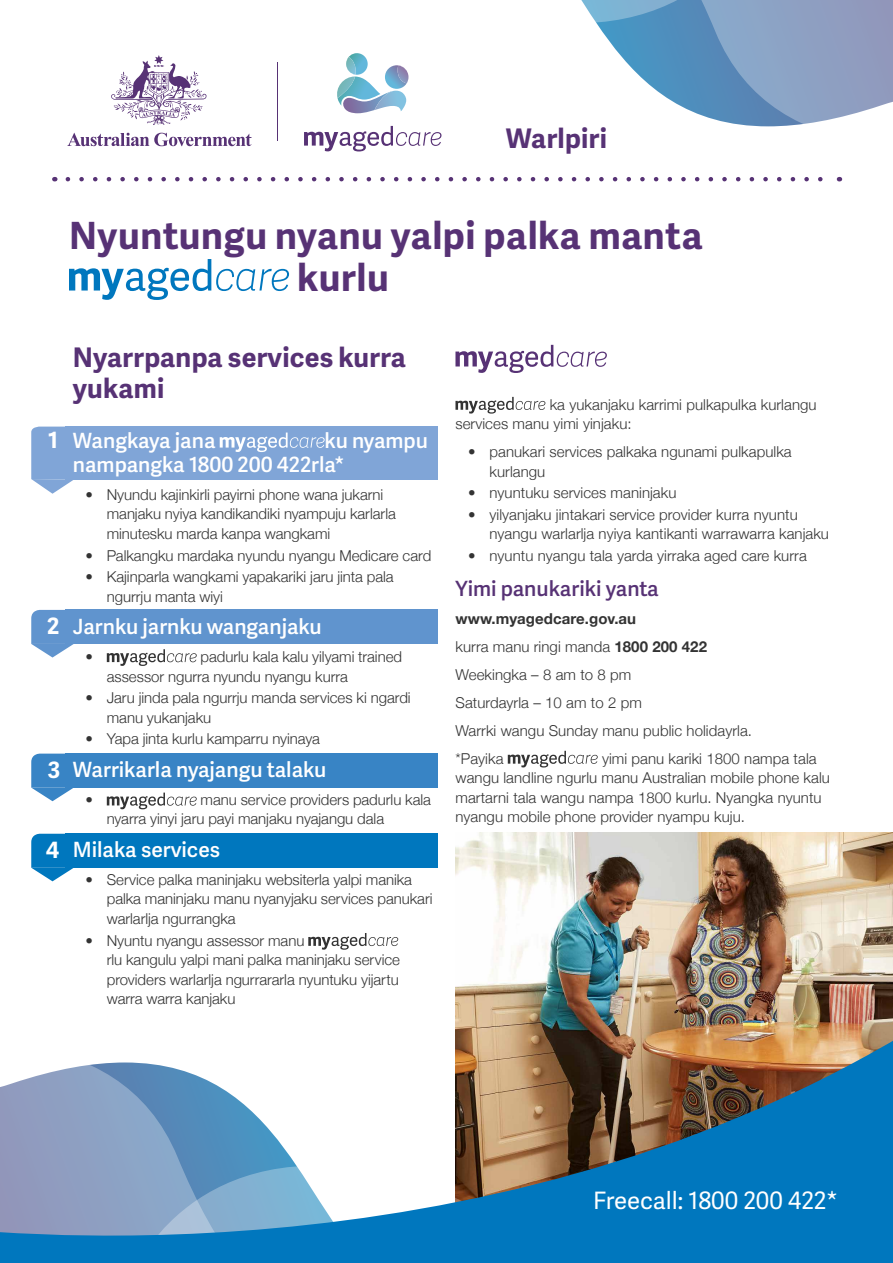
<style>
.page{position:relative;width:893px;height:1263px;background:#fff}
.page>*{position:absolute;margin:0;border:0;box-sizing:border-box;transform-origin:0 0}
.t1{font:700 37.5px/42px "Adelle Sans";letter-spacing:.015em;color:#573275}
.t2{font:700 27px/31.5px "Adelle Sans";letter-spacing:.01em;color:#573275}
.t3{font:24px "Adelle Sans";color:#fff}
.t4{font:700 22.5px "Adelle Sans";color:#fff}
.t5{font:600 21px/24px "Adelle Sans";color:#fff}
.t6{font:600 21px "Adelle Sans";color:#573275}
.t7{font:300 15px/19.5px "Helvetica Neue";color:#333}
.s1{font-weight:700}
</style>
<div class="page">
<img style="left:455px;top:832px;width:438px;height:133px">
<img style="left:0;top:965px;width:893px;height:298px">
<svg style="left:68px;top:177px;width:755px;height:4px"></svg>
<svg style="left:69px;top:259px;width:220px;height:41px"></svg>
<div style="left:65px;top:427px;width:372px;height:53px;background:#80a5d7"></div>
<div style="left:65px;top:610px;width:372px;height:34px;background:#6094ce"></div>
<div style="left:65px;top:754px;width:372px;height:34px;background:#3884c5"></div>
<div style="left:65px;top:834px;width:372px;height:34px;background:#0077be"></div>
<svg style="left:455px;top:345px;width:152px;height:28px"></svg>
<svg style="left:455px;top:397px;width:90px;height:17px"></svg>
<svg style="left:508px;top:751px;width:90px;height:16px"></svg>
<svg style="left:31px;top:427px;width:42px;height:67px"></svg>
<svg style="left:31px;top:610px;width:43px;height:47px"></svg>
<svg style="left:31px;top:754px;width:42px;height:47px"></svg>
<svg style="left:31px;top:834px;width:43px;height:47px"></svg>
<svg style="left:220px;top:432px;width:105px;height:20px"></svg>
<svg style="left:107px;top:649px;width:90px;height:17px"></svg>
<svg style="left:107px;top:793px;width:90px;height:16px"></svg>
<svg style="left:308px;top:933px;width:90px;height:17px"></svg>
<svg style="left:67px;top:0;width:826px;height:151px"></svg>
<h2 class="t2" style="left:506px;top:122px;width:103px">Warlpiri</h2>
<h1 class="t1" style="left:297px;top:213px;width:407px;text-indent:-228px">Nyuntungu nyanu yalpi palka manta kurlu</h1>
<h3 class="t4" style="left:48px;top:423px;width:11px">1</h3>
<h3 class="t4" style="left:47px;top:609px;width:14px">2</h3>
<h3 class="t4" style="left:48px;top:753px;width:14px">3</h3>
<h3 class="t4" style="left:46px;top:833px;width:15px">4</h3>
<h2 class="t2" style="left:73px;top:340px;width:335px">Nyarrpanpa services kurra yukami</h2>
<h3 class="t5" style="left:73px;top:428px;width:144px">Wangkaya jana</h3>
<h3 class="t5" style="left:73px;top:428px;width:357px;text-indent:252px">ku nyampu nampangka 1800 200 422rla*</h3>
<p class="t7" style="left:107px;top:484px;width:291px;text-indent:-21px">• Nyundu kajinkirli payirni phone wana jukarni manjaku nyiya kandikandiki nyampuju karlarla minutesku marda kanpa wangkami</p>
<p class="t7" style="left:86px;top:544px;width:347px">• Palkangku mardaka nyundu nyangu Medicare card</p>
<p class="t7" style="left:107px;top:566px;width:288px;text-indent:-21px">• Kajinparla wangkami yapakariki jaru jinta pala ngurrju manta wiyi</p>
<h3 class="t5" style="left:73px;top:614px;width:251px">Jarnku jarnku wanganjaku</h3>
<p class="t7" style="left:86px;top:646px;width:9px">•</p>
<p class="t7" style="left:107px;top:646px;width:297px;text-indent:94px">padurlu kala kalu yilyami trained assessor ngurra nyundu nyangu kurra</p>
<p class="t7" style="left:107px;top:687px;width:305px;text-indent:-21px">• Jaru jinda pala ngurrju manda services ki ngardi manu yukanjaku</p>
<p class="t7" style="left:86px;top:728px;width:236px">• Yapa jinta kurlu kamparru nyinaya</p>
<h3 class="t5" style="left:73px;top:757px;width:255px">Warrikarla nyajangu talaku</h3>
<p class="t7" style="left:86px;top:789px;width:9px">•</p>
<p class="t7" style="left:107px;top:789px;width:326px;text-indent:94px">manu service providers padurlu kala nyarra yinyi jaru payi manjaku nyajangu dala</p>
<h3 class="t5" style="left:73px;top:837px;width:149px">Milaka services</h3>
<p class="t7" style="left:107px;top:869px;width:327px;text-indent:-21px">• Service palka maninjaku websiterla yalpi manika palka maninjaku manu nyanyjaku services panukari warlarlja ngurrangka</p>
<p class="t7" style="left:107px;top:929px;width:295px;text-indent:-21px">• Nyuntu nyangu assessor manu<br>rlu kangulu yalpi mani palka maninjaku service providers warlarlja ngurrararla nyuntuku yijartu warra warra kanjaku</p>
<p class="t7" style="left:455px;top:393px;width:363px;text-indent:94px">ka yukanjaku karrimi pulkapulka kurlangu services manu yimi yinjaku:</p>
<p class="t7" style="left:489px;top:441px;width:304px;text-indent:-21px">• panukari services palkaka ngunami pulkapulka kurlangu</p>
<p class="t7" style="left:468px;top:482px;width:210px">• nyuntuku services maninjaku</p>
<p class="t7" style="left:489px;top:504px;width:341px;text-indent:-21px">• yilyanjaku jintakari service provider kurra nyuntu nyangu warlarlja nyiya kantikanti warrawarra kanjaku</p>
<p class="t7" style="left:468px;top:545px;width:340px">• nyuntu nyangu tala yarda yirraka aged care kurra</p>
<h3 class="t6" style="left:455px;top:573px;width:205px">Yimi panukariki yanta</h3>
<p class="t7" style="left:455px;top:603px;width:298px;line-height:28px"><span class="s1">www.myagedcare.gov.au<br></span>kurra manu ringi manda <span class="s1">1800 200 422<br></span>Weekingka – 8 am to 8 pm<br>Saturdayrla – 10 am to 2 pm<br>Warrki wangu Sunday manu public holidayrla. *Payika</p>
<p class="t7" style="left:455px;top:747px;width:376px;text-indent:147px">yimi panu kariki 1800 nampa tala wangu landline ngurlu manu Australian mobile phone kalu martarni tala wangu nampa 1800 kurlu. Nyangka nyuntu nyangu mobile phone provider nyampu kuju.</p>
<h3 class="t3" style="left:593px;top:1183px;width:246px">Freecall: 1800 200 422*</h3>
</div>
